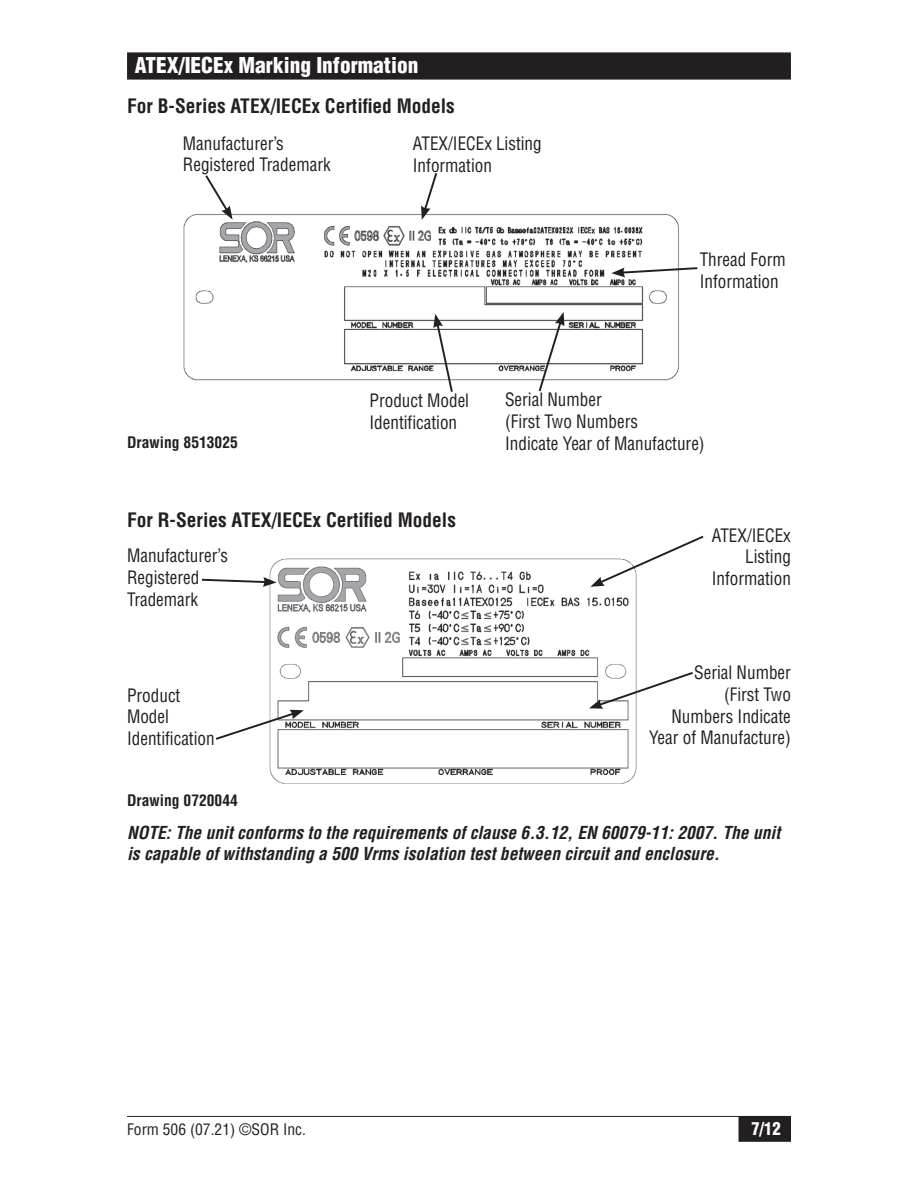
<style>
.page{position:relative;width:918px;height:1188px;background:#fff}
.page>*{position:absolute;margin:0;border:0;box-sizing:border-box;transform-origin:0 0}
.t1{font:900 condensed 21.3px "Helvetica LT Std";color:#fff}
.t2{font:700 condensed 19.35px "Helvetica LT Std";color:#231f20}
.t3{font:condensed 18px/21.6px "Helvetica LT Std";color:#231f20;scale:.95 1}
.t4{font:italic 700 condensed 17.4px/21px "Helvetica LT Std";color:#231f20}
.t5{font:900 condensed 17.4px "Helvetica LT Std";color:#fff;scale:.95 1}
.t6{font:700 condensed 15.6px "Helvetica LT Std";color:#231f20}
.t7{font:condensed 15.6px "Helvetica LT Std";color:#231f20}
</style>
<div class="page">
<hr style="left:127px;top:1116px;width:664px;height:1px;background:#231f20">
<div style="left:739px;top:1117px;width:51px;height:24px;background:#231f20"></div>
<div style="left:739px;top:1116px;width:52px;height:26px;border:1px solid #231f20"></div>
<div style="left:127px;top:52px;width:664px;height:28px;background:#231f20"></div>
<img style="left:183px;top:214px;width:496px;height:167px">
<svg style="left:203px;top:175px;width:30px;height:45px"></svg>
<svg style="left:421px;top:173px;width:18px;height:47px"></svg>
<svg style="left:611px;top:266px;width:87px;height:11px"></svg>
<svg style="left:433px;top:314px;width:21px;height:78px"></svg>
<svg style="left:537px;top:312px;width:27px;height:80px"></svg>
<img style="left:269px;top:558px;width:368px;height:226px">
<svg style="left:201px;top:577px;width:76px;height:10px"></svg>
<svg style="left:590px;top:535px;width:114px;height:52px"></svg>
<svg style="left:589px;top:670px;width:104px;height:39px"></svg>
<svg style="left:215px;top:710px;width:89px;height:31px"></svg>
<p class="t1" style="left:135px;top:57px;width:285px">ATEX/IECEx Marking Information</p>
<p class="t2" style="left:127px;top:99px;width:329px">For B-Series ATEX/IECEx Certified Models</p>
<p class="t3" style="left:183px;top:134px;width:157px">Manufacturer’s<br>Registered Trademark</p>
<p class="t3" style="left:413px;top:134px;width:137px">ATEX/IECEx Listing<br>Information</p>
<p class="t3" style="left:370px;top:392px;width:106px">Product Model<br>Identification</p>
<p class="t3" style="left:505px;top:391px;width:142px">Serial Number (First Two Numbers</p>
<p class="t3" style="left:700px;top:250px;width:92px">Thread Form<br>Information</p>
<p class="t6" style="left:127px;top:437px;width:112px">Drawing 8513025</p>
<p class="t3" style="left:505px;top:434px;width:212px">Indicate Year of Manufacture)</p>
<p class="t2" style="left:127px;top:513px;width:330px">For R-Series ATEX/IECEx Certified Models</p>
<p class="t3" style="left:127px;top:547px;width:108px">Manufacturer’s<br>Registered<br>Trademark</p>
<p class="t3" style="left:712px;top:526px;width:85px;text-align:right">ATEX/IECEx<br>Listing<br>Information</p>
<p class="t3" style="left:127px;top:686px;width:94px">Product<br>Model<br>Identification</p>
<p class="t6" style="left:127px;top:795px;width:112px">Drawing 0720044</p>
<p class="t3" style="left:649px;top:664px;width:151px;text-align:right">Serial Number<br>(First Two<br>Numbers Indicate<br>Year of Manufacture)</p>
<p class="t4" style="left:127px;top:824px;width:655px">NOTE: The unit conforms to the requirements of clause 6.3.12, EN 60079-11: 2007. The unit is capable of withstanding a 500 Vrms isolation test between circuit and enclosure.</p>
<p class="t7" style="left:127px;top:1124px;width:180px">Form 506 (07.21) ©SOR Inc.</p>
<p class="t5" style="left:751px;top:1123px;width:33px">7/12</p>
</div>
